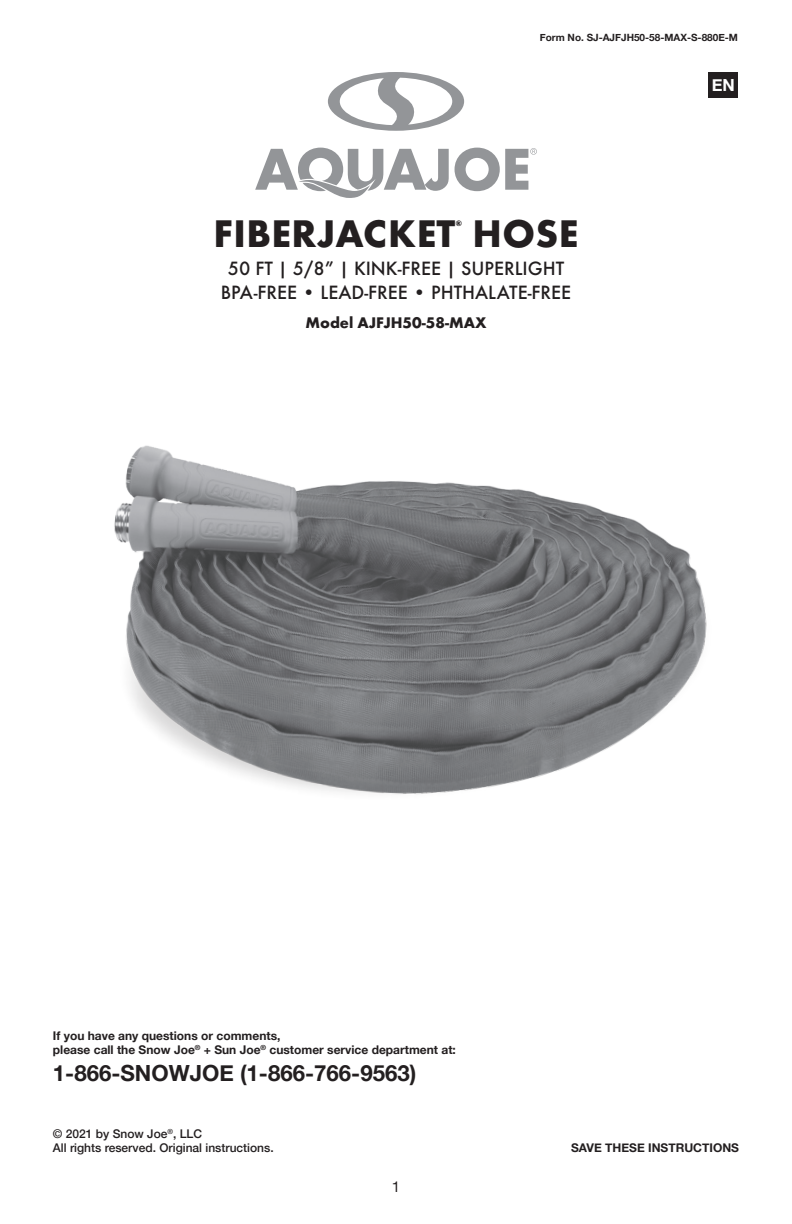
<style>
.page{position:relative;width:792px;height:1224px;background:#fff}
.page>*{position:absolute;margin:0;border:0;box-sizing:border-box;transform-origin:0 0}
.t1{font:700 40px "Futura T";letter-spacing:.01em;color:#231f20}
.t2{font:700 22.2px "Helvetica Neue";color:#231f20}
.t3{font:500 20px/24px "Futura T";color:#231f20;text-align:center}
.t4{font:700 16.6px "Helvetica Neue";color:#fff}
.t5{font:700 16px "Futura T";color:#231f20}
.t6{font:15px "Helvetica Neue";color:#231f20}
.t7{font:700 12px/14.4px "Helvetica Neue";color:#231f20}
.t8{font:500 12px/14.4px "Helvetica Neue";color:#231f20}
.t9{font:700 10px "Helvetica Neue";color:#231f20}
.t10{font:700 8.2px "Futura T";color:#231f20}
</style>
<div class="page">
<svg style="left:328px;top:72px;width:136px;height:59px"></svg>
<svg style="left:255px;top:148px;width:194px;height:50px"></svg>
<svg style="left:455px;top:148px;width:82px;height:43px"></svg>
<div style="left:709px;top:72px;width:29px;height:26px;background:#231f20"></div>
<img style="left:114px;top:445px;width:593px;height:349px">
<p class="t9" style="left:540px;top:29px;width:200px">Form No. SJ-AJFJH50-58-MAX-S-880E-M</p>
<h1 class="t1" style="left:214px;top:210px;width:366px">FIBERJACKET HOSE</h1>
<p class="t10" style="left:456px;top:218px;width:8px">®</p>
<h3 class="t3" style="left:221px;top:257px;width:352px">50 FT | 5/8” | KINK-FREE | SUPERLIGHT<br>BPA-FREE • LEAD-FREE • PHTHALATE-FREE</h3>
<h3 class="t5" style="left:305px;top:313px;width:183px">Model AJFJH50-58-MAX</h3>
<h3 class="t4" style="left:712px;top:72px;width:25px">EN</h3>
<p class="t7" style="left:53px;top:1029px;width:405px">If you have any questions or comments,<br>please call the Snow Joe<sup>®</sup> + Sun Joe<sup>®</sup> customer service department at:</p>
<h2 class="t2" style="left:53px;top:1056px;width:365px">1-866-SNOWJOE (1-866-766-9563)</h2>
<p class="t8" style="left:53px;top:1125px;width:222px">© 2021 by Snow Joe<sup>®</sup>, LLC<br>All rights reserved. Original instructions.</p>
<p class="t6" style="left:392px;top:1176px;width:10px">1</p>
<p class="t7" style="left:571px;top:1141px;width:169px">SAVE THESE INSTRUCTIONS</p>
</div>
